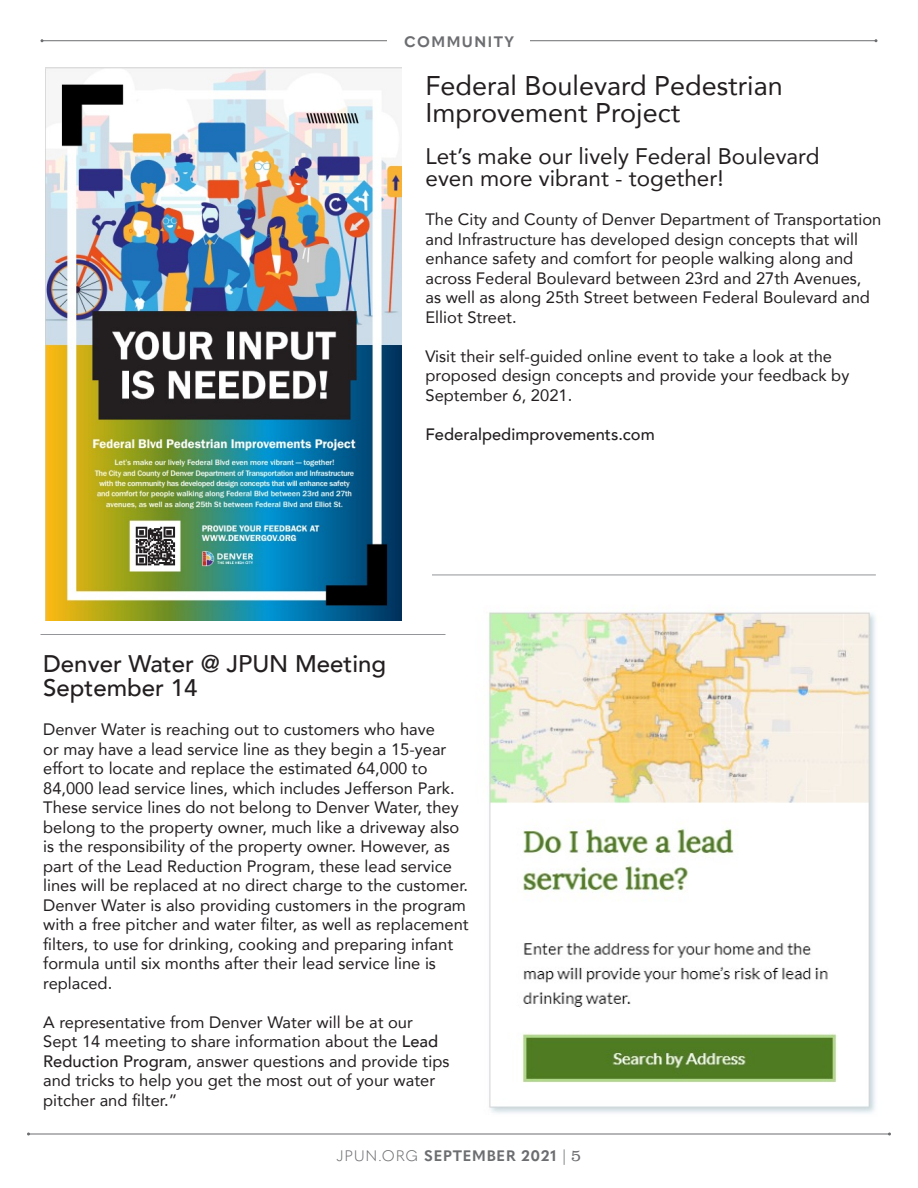
<style>
.page{position:relative;width:918px;height:1188px;background:#fff}
.page>*{position:absolute;margin:0;border:0;box-sizing:border-box;transform-origin:0 0}
.t1{font:27px/27px "Avenir";color:#231f20}
.t2{font:500 24px "Avenir";color:#231f20}
.t3{font:22.5px "Avenir";color:#231f20}
.t4{font:16.5px/19.5px "Avenir";color:#231f20}
.t5{font:500 16.5px "Avenir";color:#231f20}
.section_header{font:700 15px "Quasimoda";letter-spacing:.05em;color:#6c6d70}
.section_header-2{font:700 15px "Quasimoda";letter-spacing:.1em;color:#6c6d70}
.s1{font-weight:500}
.s2{font-weight:300}
.s3{font-family:"Clarendon BT";font-weight:300;font-size:16.5px}
</style>
<div class="page">
<hr style="left:28px;top:1134px;width:862px;height:1px;background:#6c6d70">
<hr style="left:42px;top:40px;width:834px;height:1px;background:#6c6d70">
<div style="left:388px;top:27px;width:142px;height:41px;background:#fff"></div>
<hr style="left:432px;top:575px;width:444px;height:1px;background:#939598">
<hr style="left:40px;top:634px;width:406px;height:1px;background:#939598">
<img style="left:45px;top:68px;width:357px;height:553px">
<img style="left:488px;top:610px;width:388px;height:503px">
<p class="section_header-2" style="left:404px;top:31px;width:111px">COMMUNITY</p>
<p class="t1" style="left:426px;top:71px;width:359px">Federal Boulevard Pedestrian<br>Improvement Project</p>
<p class="t3" style="left:426px;top:138px;width:395px">Let’s make our lively Federal Boulevard</p>
<p class="t3" style="left:426px;top:160px;width:300px">even more vibrant - together!</p>
<p class="t4" style="left:426px;top:209px;width:457px">The City and County of Denver Department of Transportation and Infrastructure has developed design concepts that will enhance safety and comfort for people walking along and across Federal Boulevard between 23rd and 27th Avenues,<br>as well as along 25th Street between Federal Boulevard and Elliot Street.</p>
<p class="t4" style="left:426px;top:346px;width:425px">Visit their self-guided online event to take a look at the proposed design concepts and provide your feedback by<br>September 6, 2021.</p>
<p class="t5" style="left:426px;top:419px;width:231px">Federalpedimprovements.com</p>
<p class="t2" style="left:43px;top:643px;width:344px">Denver Water @ JPUN Meeting</p>
<p class="t2" style="left:43px;top:667px;width:156px">September 14</p>
<p class="t4" style="left:43px;top:719px;width:427px">Denver Water is reaching out to customers who have<br>or may have a lead service line as they begin a 15-year effort to locate and replace the estimated 64,000 to 84,000 lead service lines, which includes Jefferson Park.<br>These service lines do not belong to Denver Water, they belong to the property owner, much like a driveway also is the responsibility of the property owner. However, as part of the Lead Reduction Program, these lead service lines will be replaced at no direct charge to the customer.<br>Denver Water is also providing customers in the program with a free pitcher and water filter, as well as replacement filters, to use for drinking, cooking and preparing infant formula until six months after their lead service line is replaced.</p>
<p class="t4" style="left:43px;top:1012px;width:408px">A representative from Denver Water will be at our Sept 14 meeting to share information about the <span class="s1">Lead Reduction Program</span>, answer questions and provide tips and tricks to help you get the most out of your water pitcher and filter.”</p>
<p class="section_header" style="left:337px;top:1144px;width:246px"><span class="s2">JPUN.ORG</span> SEPTEMBER 2021 <span class="s2">|</span> <span class="s3">5</span></p>
</div>
